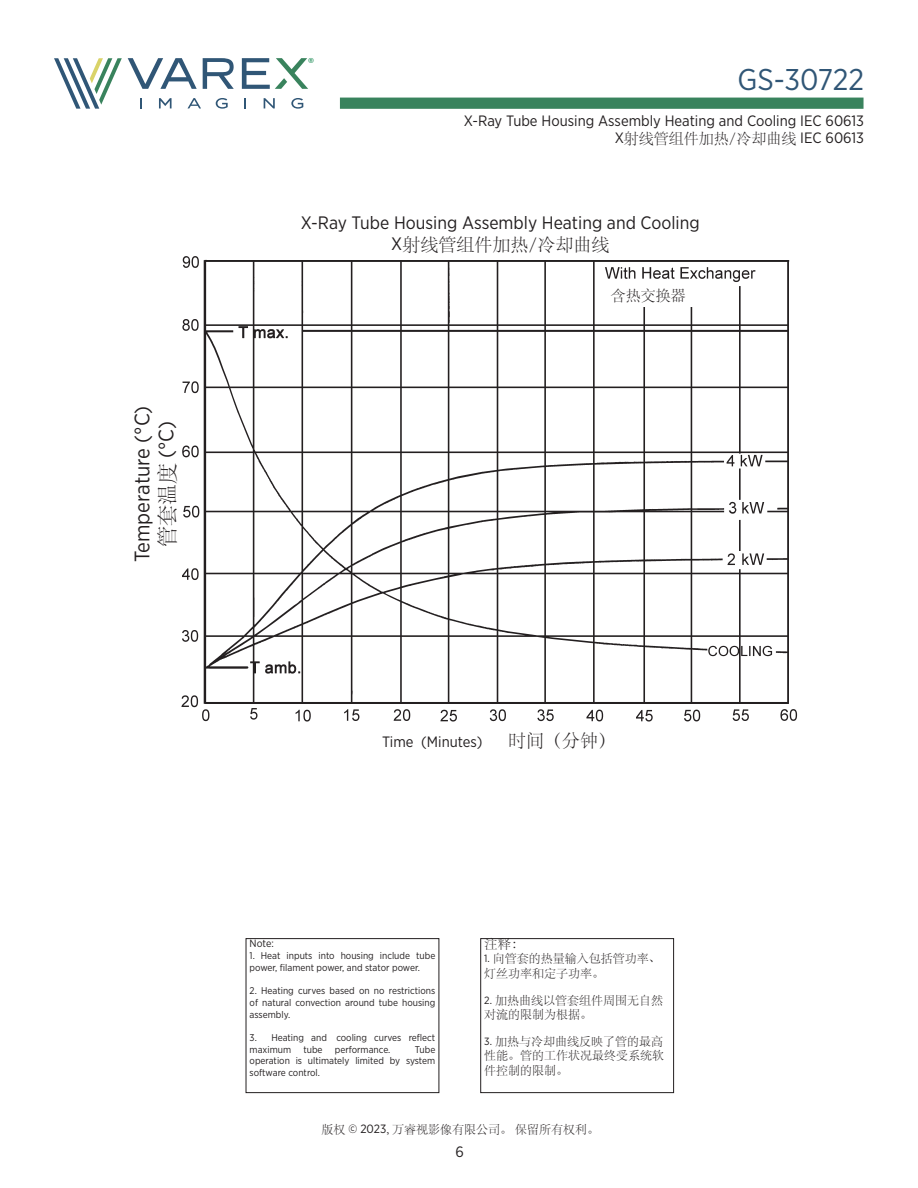
<style>
.page{position:relative;width:918px;height:1188px;background:#fff}
.page>*{position:absolute;margin:0;border:0;box-sizing:border-box;transform-origin:0 0}
.t1{font:30px "Gotham Narrow";color:#305676}
.t2{font:21px "Gotham Narrow";color:#231f20}
.t3{font:21px "ST Song";color:#231f20}
.t4{font:18px "Gotham Narrow";color:#231f20}
.t5{font:18px "ST Song";color:#231f20}
.t6{font:15px "Gotham Narrow";color:#231f20}
.t7{font:15px "ST Song";color:#231f20}
.t8{font:13.5px "ST Song";color:#231f20}
.t9{font:12px/14.4px "ST Song";color:#231f20}
.t10{font:11.7px "Neutraface Text Book Alt";color:#0a8348}
.t11{font:10.5px "Gotham Narrow";color:#231f20}
.t12{font:9.75px/11.7px "Gotham Narrow";color:#231f20}
.s1{font-family:"Gotham Narrow"}
.s2{font-family:"Gotham Narrow";font-size:10.5px}
</style>
<div class="page">
<div style="left:340px;top:98px;width:524px;height:11px;background:#39835d"></div>
<svg style="left:54px;top:58px;width:68px;height:51px"></svg>
<svg style="left:140px;top:98px;width:2px;height:10px"></svg>
<svg style="left:159px;top:98px;width:13px;height:10px"></svg>
<svg style="left:188px;top:98px;width:13px;height:10px"></svg>
<svg style="left:216px;top:98px;width:12px;height:11px"></svg>
<svg style="left:264px;top:98px;width:11px;height:10px"></svg>
<svg style="left:291px;top:98px;width:12px;height:11px"></svg>
<svg style="left:128px;top:58px;width:180px;height:31px"></svg>
<img style="left:181px;top:256px;width:617px;height:466px">
<div style="left:133px;top:349px;width:49px;height:270px;background:#fff"></div>
<div style="left:246px;top:938px;width:193px;height:155px;border:1px solid #231f20"></div>
<div style="left:480px;top:938px;width:194px;height:155px;border:1px solid #231f20"></div>
<div style="left:208px;top:214px;width:585px;height:46px;background:#fff"></div>
<div style="left:595px;top:284px;width:106px;height:23px;background:#fff"></div>
<p class="t2" style="left:129px;top:562px;width:158px;rotate:-90deg">Temperature (°C)</p>
<p class="t3" style="left:153px;top:547px;width:128px;rotate:-90deg">管套温度 <span class="s1">(°C)</span></p>
<p class="t10" style="left:308px;top:54px;width:7px">®</p>
<h1 class="t1" style="left:737px;top:61px;width:128px">GS-30722</h1>
<p class="t6" style="left:464px;top:112px;width:402px">X-Ray Tube Housing Assembly Heating and Cooling IEC 60613</p>
<p class="t7" style="left:615px;top:128px;width:251px"><span class="s1">X</span>射线管组件加热/冷却曲线 <span class="s1">IEC 60613</span></p>
<p class="t4" style="left:301px;top:211px;width:400px">X-Ray Tube Housing Assembly Heating and Cooling</p>
<p class="t5" style="left:391px;top:233px;width:220px"><span class="s1">X</span>射线管组件加热/冷却曲线</p>
<p class="t7" style="left:611px;top:285px;width:76px">含热交换器</p>
<p class="t6" style="left:382px;top:732px;width:102px">Time (Minutes)</p>
<p class="t5" style="left:508px;top:729px;width:109px">时间（分钟）</p>
<p class="t11" style="left:250px;top:937px;width:26px">Note:</p>
<p class="t12" style="left:250px;top:950px;width:187px">1. Heat inputs into housing include tube power, filament power, and stator power.</p>
<p class="t12" style="left:250px;top:985px;width:187px;text-align:justify">2. Heating curves based on no restrictions of natural convection around tube housing assembly.</p>
<p class="t12" style="left:250px;top:1032px;width:187px">3. Heating and cooling curves reflect maximum</p>
<p class="t12" style="left:303px;top:1043px;width:21px">tube</p>
<p class="t12" style="left:335px;top:1043px;width:57px">performance.</p>
<p class="t12" style="left:250px;top:1043px;width:187px;text-align:justify;text-indent:165px">Tube operation is ultimately limited by system software control.</p>
<p class="t8" style="left:484px;top:935px;width:42px">注释：</p>
<p class="t9" style="left:484px;top:951px;width:178px"><span class="s2">1.</span> 向管套的热量输入包括管功率、灯丝功率和定子功率。</p>
<p class="t9" style="left:484px;top:992px;width:180px"><span class="s2">2.</span> 加热曲线以管套组件周围无自然对流的限制为根据。</p>
<p class="t9" style="left:484px;top:1034px;width:181px;text-align:justify"><span class="s2">3.</span> 加热与冷却曲线反映了管的最高性能。管的工作状况最终受系统软件控制的限制。</p>
<p class="t9" style="left:321px;top:1122px;width:279px">版权 <span class="s1">© 2023</span>, 万睿视影像有限公司。 保留所有权利。</p>
<h3 class="t6" style="left:456px;top:1142px;width:10px">6</h3>
</div>
